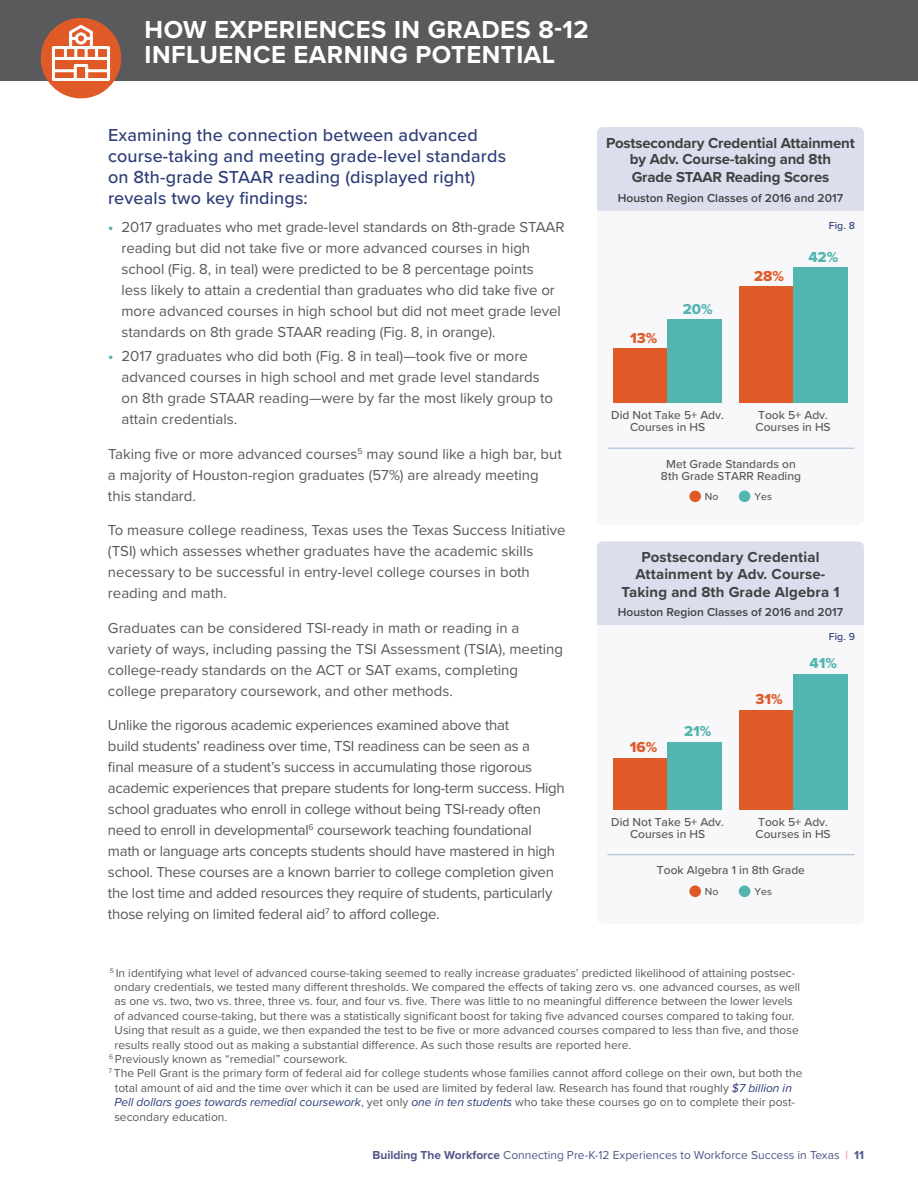
<style>
.page{position:relative;width:918px;height:1188px;background:#fff}
.page>*{position:absolute;margin:0;border:0;box-sizing:border-box;transform-origin:0 0}
.t1{font:700 25.5px/25.5px "Proxima Nova";letter-spacing:.02em;color:#fff}
.t2{font:500 18px/21px "Proxima Nova";letter-spacing:.01em;color:#2d3d78}
.t3{font:15px/21px "Proxima Nova";letter-spacing:-.005em;color:#58595b}
.t4{font:700 15px/16.5px "Proxima Nova";letter-spacing:-.01em;color:#414042;text-align:center}
.t5{font:700 15px/16.5px "Proxima Nova";letter-spacing:.01em;color:#414042;text-align:center}
.t6{font:15px "Proxima Nova Extrabld";color:#53b5b0}
.t7{font:15px "Proxima Nova Extrabld";color:#e05a28}
.t8{font:12px "Proxima Nova";color:#58595b}
.t9{font:500 12px/12px "Proxima Nova";color:#595959;text-align:center}
.t10{font:italic 12px "Proxima Nova";color:#2d3d78}
.t11{font:12px "Proxima Nova";color:#525789}
.t12{font:600 12px "Proxima Nova";color:#414042}
.t13{font:500 10.5px "Proxima Nova";color:#595959}
.t14{font:500 10.5px "Proxima Nova";letter-spacing:.01em;color:#2d3d78}
.s1{font-weight:700;color:#53b5b0}
.s2{font-style:italic;color:#2d3d78}
.s3{font-style:normal;color:#58595b}
.s4{font-weight:700}
.s5{color:#ea6e90}
</style>
<div class="page">
<svg style="left:607px;top:267px;width:248px;height:236px"></svg>
<div style="left:689px;top:491px;width:12px;height:11px;background:#e05a28;border-radius:50%"></div>
<div style="left:739px;top:491px;width:11px;height:11px;background:#53b5b0;border-radius:50%"></div>
<div style="left:614px;top:349px;width:54px;height:54px;background:#e05a28"></div>
<div style="left:668px;top:320px;width:54px;height:83px;background:#53b5b0"></div>
<div style="left:739px;top:287px;width:54px;height:116px;background:#e05a28"></div>
<div style="left:793px;top:268px;width:55px;height:135px;background:#53b5b0"></div>
<hr style="left:608px;top:448px;width:246px;height:1px;background:#9fb6d4">
<svg style="left:597px;top:625px;width:267px;height:273px"></svg>
<div style="left:689px;top:885px;width:12px;height:12px;background:#e05a28;border-radius:50%"></div>
<div style="left:739px;top:885px;width:11px;height:12px;background:#53b5b0;border-radius:50%"></div>
<div style="left:614px;top:758px;width:54px;height:51px;background:#e05a28"></div>
<div style="left:668px;top:742px;width:54px;height:67px;background:#53b5b0"></div>
<div style="left:739px;top:710px;width:54px;height:99px;background:#e05a28"></div>
<div style="left:793px;top:674px;width:55px;height:135px;background:#53b5b0"></div>
<hr style="left:608px;top:854px;width:246px;height:1px;background:#9fb6d4">
<div style="left:597px;top:127px;width:267px;height:84px;background:#dbdfed"></div>
<div style="left:597px;top:541px;width:267px;height:84px;background:#dbdfed"></div>
<div style="left:0;top:0;width:918px;height:81px;background:#5a5a5c"></div>
<div style="left:41px;top:18px;width:80px;height:80px;background:#e05a28;border-radius:50%"></div>
<svg style="left:50px;top:23px;width:62px;height:58px"></svg>
<h1 class="t1" style="left:145px;top:16px;width:446px">HOW EXPERIENCES IN GRADES 8-12<br>INFLUENCE EARNING POTENTIAL</h1>
<p class="t2" style="left:108px;top:124px;width:400px">Examining the connection between advanced course-taking and meeting grade-level standards on 8th-grade STAAR reading (displayed right) reveals two key findings:</p>
<p class="t3" style="left:122px;top:216px;width:444px;text-indent:-14px"><span class="s1">•</span> 2017 graduates who met grade-level standards on 8th-grade STAAR reading but did not take five or more advanced courses in high school (Fig. 8, in teal) were predicted to be 8 percentage points<br>less likely to attain a credential than graduates who did take five or more advanced courses in high school but did not meet grade level standards on 8th grade STAAR reading (Fig. 8, in orange).</p>
<p class="t3" style="left:122px;top:345px;width:433px;text-indent:-14px"><span class="s1">•</span> 2017 graduates who did both (Fig. 8 in teal)—took five or more advanced courses in high school and met grade level standards on 8th grade STAAR reading—were by far the most likely group to attain credentials.</p>
<p class="t3" style="left:108px;top:443px;width:455px">Taking five or more advanced courses<sup>5</sup> may sound like a high bar, but a majority of Houston-region graduates (57%) are already meeting this standard.</p>
<p class="t3" style="left:108px;top:519px;width:459px">To measure college readiness, Texas uses the Texas Success Initiative (TSI) which assesses whether graduates have the academic skills necessary to be successful in entry-level college courses in both reading and math.</p>
<p class="t3" style="left:108px;top:617px;width:457px">Graduates can be considered TSI-ready in math or reading in a variety of ways, including passing the TSI Assessment (TSIA), meeting college-ready standards on the ACT or SAT exams, completing college preparatory coursework, and other methods.</p>
<p class="t3" style="left:108px;top:714px;width:458px">Unlike the rigorous academic experiences examined above that<br>build students’ readiness over time, TSI readiness can be seen as a<br>final measure of a student’s success in accumulating those rigorous academic experiences that prepare students for long-term success. High school graduates who enroll in college without being TSI-ready often need to enroll in developmental<sup>6</sup> coursework teaching foundational math or language arts concepts students should have mastered in high school. These courses are a known barrier to college completion given the lost time and added resources they require of students, particularly those relying on limited federal aid<sup>7</sup> to afford college.</p>
<p class="t4" style="left:606px;top:134px;width:250px">Postsecondary Credential Attainment by Adv. Course-taking and 8th</p>
<p class="t4" style="left:632px;top:169px;width:199px">Grade STAAR Reading Scores</p>
<p class="t12" style="left:618px;top:189px;width:227px">Houston Region Classes of 2016 and 2017</p>
<p class="t14" style="left:829px;top:217px;width:28px">Fig. 8</p>
<p class="t7" style="left:630px;top:327px;width:29px">13%</p>
<p class="t6" style="left:683px;top:298px;width:32px">20%</p>
<p class="t9" style="left:611px;top:409px;width:114px">Did Not Take 5+ Adv.<br>Courses in HS</p>
<p class="t7" style="left:754px;top:264px;width:31px">28%</p>
<p class="t6" style="left:808px;top:245px;width:31px">42%</p>
<p class="t9" style="left:756px;top:409px;width:77px;text-align:left">Took 5+ Adv.<br>Courses in HS</p>
<p class="t9" style="left:661px;top:458px;width:142px">Met Grade Standards on<br>8th Grade STARR Reading</p>
<p class="t13" style="left:705px;top:489px;width:15px">No</p>
<p class="t13" style="left:755px;top:489px;width:19px">Yes</p>
<p class="t5" style="left:636px;top:548px;width:191px">Postsecondary Credential<br>Attainment by Adv. Course-</p>
<p class="t5" style="left:621px;top:583px;width:220px">Taking and 8th Grade Algebra 1</p>
<p class="t12" style="left:618px;top:603px;width:227px">Houston Region Classes of 2016 and 2017</p>
<p class="t14" style="left:829px;top:629px;width:28px">Fig. 9</p>
<p class="t7" style="left:630px;top:736px;width:29px">16%</p>
<p class="t6" style="left:684px;top:720px;width:29px">21%</p>
<p class="t9" style="left:611px;top:815px;width:114px">Did Not Take 5+ Adv.<br>Courses in HS</p>
<p class="t7" style="left:756px;top:687px;width:29px">31%</p>
<p class="t6" style="left:810px;top:652px;width:29px">41%</p>
<p class="t9" style="left:756px;top:815px;width:77px;text-align:left">Took 5+ Adv.<br>Courses in HS</p>
<p class="t9" style="left:657px;top:864px;width:150px">Took Algebra 1 in 8th Grade</p>
<p class="t13" style="left:705px;top:884px;width:15px">No</p>
<p class="t13" style="left:755px;top:884px;width:19px">Yes</p>
<p class="t8" style="left:110px;top:964px;width:687px"><sup>5</sup> In identifying what level of advanced course-taking seemed to really increase graduates’ predicted likelihood of attaining postsec-</p>
<p class="t8" style="left:114px;top:978px;width:688px">ondary credentials, we tested many different thresholds. We compared the effects of taking zero vs. one advanced courses, as well</p>
<p class="t8" style="left:114px;top:992px;width:680px">as one vs. two, two vs. three, three vs. four, and four vs. five. There was little to no meaningful difference between the lower levels</p>
<p class="t8" style="left:114px;top:1007px;width:681px">of advanced course-taking, but there was a statistically significant boost for taking five advanced courses compared to taking four.</p>
<p class="t8" style="left:115px;top:1021px;width:686px">Using that result as a guide, we then expanded the test to be five or more advanced courses compared to less than five, and those</p>
<p class="t8" style="left:114px;top:1036px;width:518px">results really stood out as making a substantial difference. As such those results are reported here.</p>
<p class="t8" style="left:109px;top:1050px;width:240px"><sup>6</sup> Previously known as “remedial” coursework.</p>
<p class="t8" style="left:109px;top:1064px;width:696px"><sup>7</sup> The Pell Grant is the primary form of federal aid for college students whose families cannot afford college on their own, but both the</p>
<p class="t8" style="left:115px;top:1079px;width:679px">total amount of aid and the time over which it can be used are limited by federal law. Research has found that roughly <span class="s2">$7 billion in</span></p>
<p class="t10" style="left:114px;top:1093px;width:682px">Pell dollars goes towards remedial coursework<span class="s3">, yet only</span> one in ten students <span class="s3">who take these courses go on to complete their post-</span></p>
<p class="t8" style="left:114px;top:1108px;width:114px">secondary education.</p>
<p class="t11" style="left:373px;top:1146px;width:493px"><span class="s4">Building The Workforce</span> Connecting Pre-K-12 Experiences to Workforce Success in Texas <span class="s5">|</span> <span class="s4">11</span></p>
</div>
